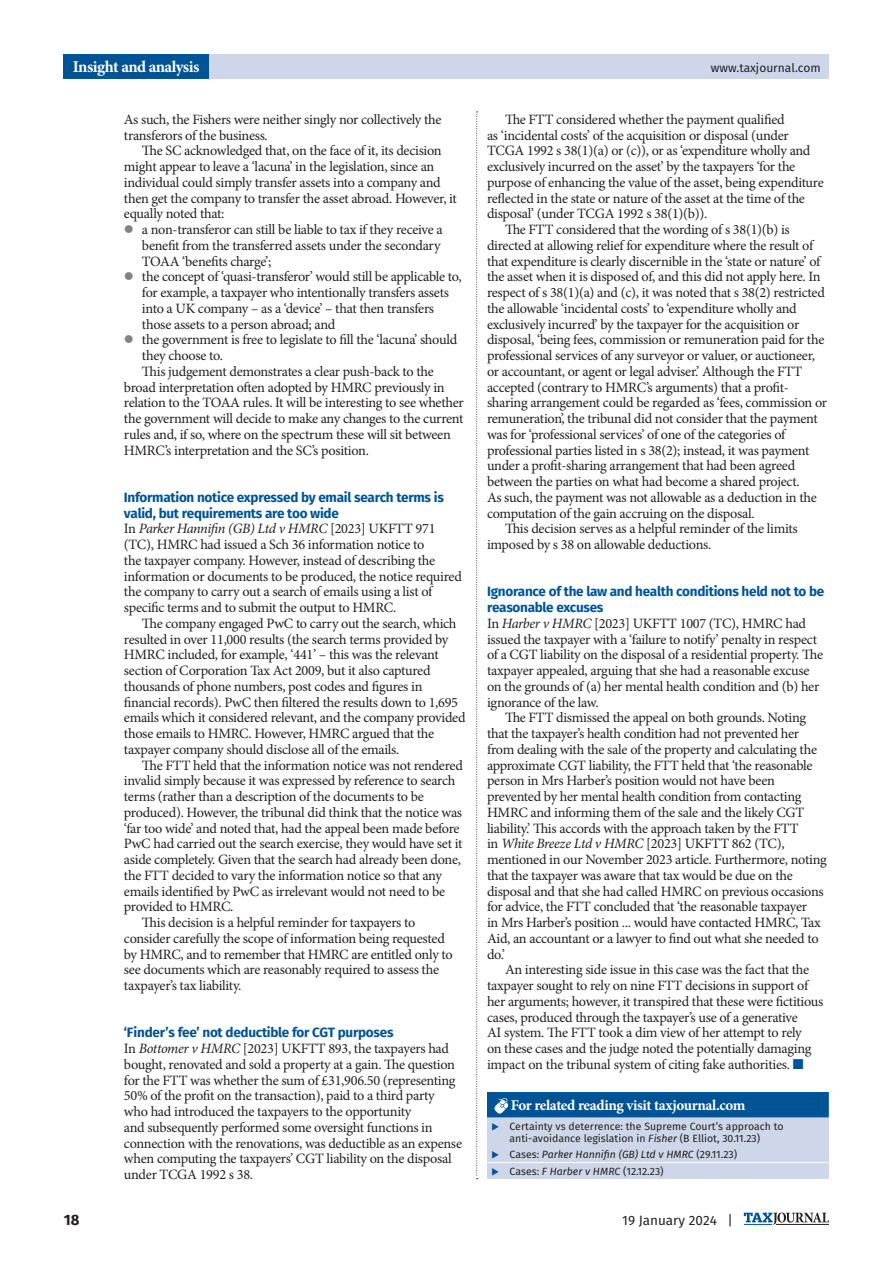
<style>
.page{position:relative;width:893px;height:1263px;background:#fff}
.page>*{position:absolute;margin:0;border:0;box-sizing:border-box;transform-origin:0 0}
.t1{font:700 16.5px "Minion Pro";letter-spacing:-.035em;color:#fff}
.t2{font:700 15px "Minion Pro";letter-spacing:-.025em;color:#fff}
.t3{font:700 15px "Fira Sans";color:#231f20}
.f-para{font:14.25px/15.8px "Minion Pro";letter-spacing:-.02em;color:#231f20}
.f-para1{font:14.25px/15.8px "Minion Pro";letter-spacing:-.02em;color:#231f20}
.f-crosshead1{font:700 13.5px/15.8px "Fira Sans";letter-spacing:-.02em;color:#005495}
.t4{font:13.5px "Fira Sans";color:#231f20}
.t5{font:12px "Fira Sans";color:#231f20}
.t6{font:10.5px/12px "Fira Sans";color:#231f20}
.t7{font:italic 10.5px/16.5px "Fira Sans";color:#231f20}
.s1{font-style:italic}
.s2{color:#005495}
.s3{font-style:normal}
</style>
<div class="page">
<svg style="left:476px;top:112px;width:2px;height:1067px"></svg>
<div style="left:487px;top:1092px;width:342px;height:25px;background:#005495"></div>
<div style="left:487px;top:1118px;width:342px;height:27px;background:#ced7e9"></div>
<div style="left:487px;top:1147px;width:342px;height:15px;background:#ced7e9"></div>
<div style="left:487px;top:1163px;width:342px;height:15px;background:#ced7e9"></div>
<svg style="left:494px;top:1098px;width:15px;height:16px"></svg>
<svg style="left:744px;top:1212px;width:85px;height:13px"></svg>
<hr style="left:776px;top:1224px;width:53px;height:1px;background:#231f20">
<div style="left:64px;top:54px;width:765px;height:24px;background:#ced7e9"></div>
<div style="left:64px;top:54px;width:145px;height:24px;background:#005495"></div>
<p class="t1" style="left:73px;top:55px;width:128px">Insight and analysis</p>
<p class="t5" style="left:711px;top:58px;width:111px">www.taxjournal.com</p>
<p class="f-para" style="left:124px;top:111px;width:319px">As such, the Fishers were neither singly nor collectively the transferors of the business.</p>
<p class="f-para" style="left:124px;top:143px;width:335px;text-indent:18px">The SC acknowledged that, on the face of it, its decision might appear to leave a ‘lacuna’ in the legislation, since an individual could simply transfer assets into a company and then get the company to transfer the asset abroad. However, it equally noted that:</p>
<p class="f-para" style="left:142px;top:222px;width:302px">a non-transferor can still be liable to tax if they receive a benefit from the transferred assets under the secondary<br>TOAA ‘benefits charge’;</p>
<p class="f-para" style="left:142px;top:269px;width:321px">the concept of ‘quasi-transferor’ would still be applicable to, for example, a taxpayer who intentionally transfers assets into a UK company – as a ‘device’ – that then transfers those assets to a person abroad; and</p>
<p class="f-para" style="left:142px;top:332px;width:317px">the government is free to legislate to fill the ‘lacuna’ should they choose to.</p>
<p class="f-para" style="left:124px;top:363px;width:341px;text-indent:18px">This judgement demonstrates a clear push-back to the broad interpretation often adopted by HMRC previously in relation to the TOAA rules. It will be interesting to see whether the government will decide to make any changes to the current rules and, if so, where on the spectrum these will sit between HMRC’s interpretation and the SC’s position.</p>
<h4 class="f-crosshead1" style="left:124px;top:488px;width:321px">Information notice expressed by email search terms is valid, but requirements are too wide</h4>
<p class="f-para1" style="left:124px;top:521px;width:339px">In <span class="s1">Parker Hannifin (GB) Ltd v HMRC</span> [2023] UKFTT 971 (TC), HMRC had issued a Sch 36 information notice to<br>the taxpayer company. However, instead of describing the information or documents to be produced, the notice required the company to carry out a search of emails using a list of specific terms and to submit the output to HMRC.</p>
<p class="f-para" style="left:124px;top:615px;width:343px;text-indent:18px">The company engaged PwC to carry out the search, which resulted in over 11,000 results (the search terms provided by HMRC included, for example, ‘441’ – this was the relevant section of Corporation Tax Act 2009, but it also captured thousands of phone numbers, post codes and figures in financial records). PwC then filtered the results down to 1,695 emails which it considered relevant, and the company provided those emails to HMRC. However, HMRC argued that the taxpayer company should disclose all of the emails.</p>
<p class="f-para" style="left:124px;top:757px;width:340px;text-indent:18px">The FTT held that the information notice was not rendered invalid simply because it was expressed by reference to search terms (rather than a description of the documents to be produced). However, the tribunal did think that the notice was ‘far too wide’ and noted that, had the appeal been made before PwC had carried out the search exercise, they would have set it aside completely. Given that the search had already been done, the FTT decided to vary the information notice so that any emails identified by PwC as irrelevant would not need to be provided to HMRC.</p>
<p class="f-para" style="left:124px;top:915px;width:330px;text-indent:18px">This decision is a helpful reminder for taxpayers to consider carefully the scope of information being requested by HMRC, and to remember that HMRC are entitled only to see documents which are reasonably required to assess the taxpayer’s tax liability.</p>
<h4 class="f-crosshead1" style="left:124px;top:1024px;width:271px">‘Finder’s fee’ not deductible for CGT purposes</h4>
<p class="f-para1" style="left:124px;top:1041px;width:340px">In <span class="s1">Bottomer v HMRC</span> [2023] UKFTT 893, the taxpayers had bought, renovated and sold a property at a gain. The question for the FTT was whether the sum of £31,906.50 (representing 50% of the profit on the transaction), paid to a third party who had introduced the taxpayers to the opportunity<br>and subsequently performed some oversight functions in connection with the renovations, was deductible as an expense when computing the taxpayers’ CGT liability on the disposal under TCGA 1992 s 38.</p>
<p class="f-para" style="left:487px;top:111px;width:338px;text-indent:18px">The FTT considered whether the payment qualified<br>as ‘incidental costs’ of the acquisition or disposal (under TCGA 1992 s 38(1)(a) or (c)), or as ‘expenditure wholly and exclusively incurred on the asset’ by the taxpayers ‘for the purpose of enhancing the value of the asset, being expenditure reflected in the state or nature of the asset at the time of the disposal’ (under TCGA 1992 s 38(1)(b)).</p>
<p class="f-para" style="left:487px;top:222px;width:342px;text-indent:18px">The FTT considered that the wording of s 38(1)(b) is directed at allowing relief for expenditure where the result of that expenditure is clearly discernible in the ‘state or nature’ of the asset when it is disposed of, and this did not apply here. In respect of s 38(1)(a) and (c), it was noted that s 38(2) restricted the allowable ‘incidental costs’ to ‘expenditure wholly and exclusively incurred’ by the taxpayer for the acquisition or disposal, ‘being fees, commission or remuneration paid for the professional services of any surveyor or valuer, or auctioneer, or accountant, or agent or legal adviser.’ Although the FTT accepted (contrary to HMRC’s arguments) that a profit&shy;sharing arrangement could be regarded as ‘fees, commission or remuneration’, the tribunal did not consider that the payment was for ‘professional services’ of one of the categories of professional parties listed in s 38(2); instead, it was payment under a profit-sharing arrangement that had been agreed between the parties on what had become a shared project.<br>As such, the payment was not allowable as a deduction in the computation of the gain accruing on the disposal.</p>
<p class="f-para" style="left:487px;top:521px;width:312px;text-indent:18px">This decision serves as a helpful reminder of the limits imposed by s 38 on allowable deductions.</p>
<h4 class="f-crosshead1" style="left:487px;top:583px;width:339px">Ignorance of the law and health conditions held not to be reasonable excuses</h4>
<p class="f-para1" style="left:487px;top:615px;width:338px">In <span class="s1">Harber v HMRC</span> [2023] UKFTT 1007 (TC), HMRC had issued the taxpayer with a ‘failure to notify’ penalty in respect of a CGT liability on the disposal of a residential property. The taxpayer appealed, arguing that she had a reasonable excuse on the grounds of (a) her mental health condition and (b) her ignorance of the law.</p>
<p class="f-para" style="left:487px;top:710px;width:341px;text-indent:18px">The FTT dismissed the appeal on both grounds. Noting that the taxpayer’s health condition had not prevented her from dealing with the sale of the property and calculating the approximate CGT liability, the FTT held that ‘the reasonable person in Mrs Harber’s position would not have been prevented by her mental health condition from contacting HMRC and informing them of the sale and the likely CGT liability.’ This accords with the approach taken by the FTT<br>in <span class="s1">White Breeze Ltd v HMRC</span> [2023] UKFTT 862 (TC), mentioned in our November 2023 article. Furthermore, noting that the taxpayer was aware that tax would be due on the disposal and that she had called HMRC on previous occasions for advice, the FTT concluded that ‘the reasonable taxpayer<br>in Mrs Harber’s position ... would have contacted HMRC, Tax Aid, an accountant or a lawyer to find out what she needed to do.’</p>
<p class="f-para" style="left:487px;top:962px;width:338px;text-indent:18px">An interesting side issue in this case was the fact that the taxpayer sought to rely on nine FTT decisions in support of her arguments; however, it transpired that these were fictitious cases, produced through the taxpayer’s use of a generative<br>AI system. The FTT took a dim view of her attempt to rely<br>on these cases and the judge noted the potentially damaging impact on the tribunal system of citing fake authorities. <span class="s2">■</span></p>
<p class="t2" style="left:511px;top:1095px;width:236px">For related reading visit taxjournal.com</p>
<p class="t6" style="left:509px;top:1119px;width:276px">Certainty vs deterrence: the Supreme Court’s approach to anti-avoidance legislation in <span class="s1">Fisher</span> (B Elliot, 30.11.23)</p>
<p class="t7" style="left:509px;top:1146px;width:229px"><span class="s3">Cases:</span> Parker Hannifin (GB) Ltd v HMRC <span class="s3">(29.11.23)<br>Cases:</span> F Harber v HMRC <span class="s3">(12.12.23)</span></p>
<p class="t3" style="left:64px;top:1207px;width:17px">18</p>
<p class="t4" style="left:622px;top:1210px;width:112px">19 January 2024 |</p>
</div>
